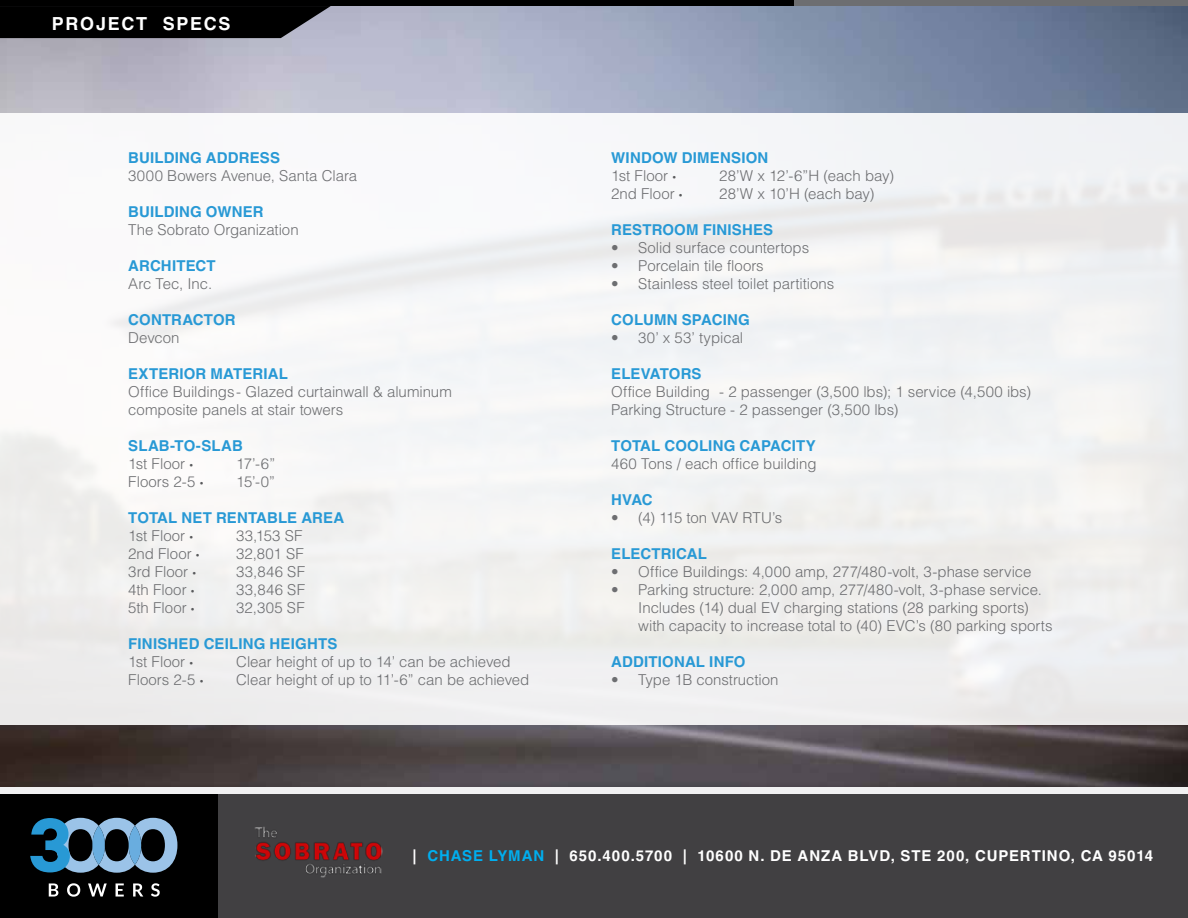
<style>
.page{position:relative;width:1188px;height:918px;background:#fff}
.page>*{position:absolute;margin:0;border:0;box-sizing:border-box;transform-origin:0 0}
.t1{font:700 18px "Helvetica LT Std";letter-spacing:.095em;color:#fff}
.t2{font:300 15px/18px "Helvetica LT Std";letter-spacing:-.005em;color:#6d6e71}
.t3{font:700 15px/18px "Helvetica LT Std";letter-spacing:.01em;color:#2899d5}
.t4{font:700 15px "Helvetica LT Std";letter-spacing:.06em;color:#fff}
.t5{font:300 15px "Helvetica LT Std";letter-spacing:-.025em;color:#6d6e71}
.s1{font-weight:300;color:#6d6e71}
.s2{font-family:"Arial";font-weight:400;font-size:10.5px;color:#58595b}
.s3{color:#00aeef}
</style>
<div class="page">
<div style="left:0;top:794px;width:1188px;height:124px;background:#000"></div>
<svg style="left:49px;top:883px;width:9px;height:14px"></svg>
<svg style="left:67px;top:883px;width:13px;height:14px"></svg>
<svg style="left:88px;top:883px;width:19px;height:14px"></svg>
<svg style="left:116px;top:883px;width:8px;height:14px"></svg>
<svg style="left:133px;top:883px;width:10px;height:14px"></svg>
<svg style="left:151px;top:883px;width:9px;height:14px"></svg>
<svg style="left:30px;top:818px;width:147px;height:55px"></svg>
<div style="left:218px;top:794px;width:970px;height:124px;background:#414042"></div>
<div style="left:0;top:0;width:796px;height:8px;background:#000"></div>
<div style="left:795px;top:0;width:393px;height:8px;background:#6d6e71"></div>
<img style="left:255px;top:826px;width:128px;height:52px">
<img style="left:0;top:6px;width:1188px;height:780px">
<div style="left:0;top:113px;width:1188px;height:612px;background:#f2f3f4"></div>
<svg style="left:0;top:6px;width:331px;height:32px;background:#0e0e0f"></svg>
<p class="t1" style="left:52px;top:13px;width:180px">PROJECT SPECS</p>
<p class="t3" style="left:128px;top:149px;width:153px">BUILDING ADDRESS</p>
<p class="t2" style="left:128px;top:167px;width:230px">3000 Bowers Avenue, Santa Clara</p>
<p class="t3" style="left:128px;top:203px;width:137px">BUILDING OWNER</p>
<p class="t2" style="left:128px;top:221px;width:172px">The Sobrato Organization</p>
<p class="t3" style="left:128px;top:257px;width:89px">ARCHITECT</p>
<p class="t2" style="left:128px;top:275px;width:85px">Arc Tec, Inc.</p>
<p class="t3" style="left:128px;top:311px;width:109px">CONTRACTOR</p>
<p class="t2" style="left:128px;top:329px;width:53px">Devcon</p>
<p class="t3" style="left:128px;top:365px;width:161px">EXTERIOR MATERIAL</p>
<p class="t2" style="left:128px;top:383px;width:325px">Office Buildings- Glazed curtainwall &amp; aluminum composite panels at stair towers</p>
<p class="t3" style="left:128px;top:437px;width:116px">SLAB-TO-SLAB<br><span class="s1">1st Floor</span> <span class="s2">•</span></p>
<p class="t2" style="left:236px;top:455px;width:40px">17’-6”</p>
<p class="t2" style="left:128px;top:473px;width:77px">Floors 2-5 <span class="s2">•</span></p>
<p class="t2" style="left:236px;top:473px;width:40px">15’-0”</p>
<p class="t3" style="left:128px;top:509px;width:218px">TOTAL NET RENTABLE AREA<br><span class="s1">1st Floor</span> <span class="s2">•</span></p>
<p class="t2" style="left:236px;top:527px;width:68px">33,153 SF</p>
<p class="t2" style="left:128px;top:545px;width:73px">2nd Floor <span class="s2">•</span></p>
<p class="t2" style="left:236px;top:545px;width:69px">32,801 SF</p>
<p class="t2" style="left:128px;top:563px;width:69px">3rd Floor <span class="s2">•</span></p>
<p class="t2" style="left:236px;top:563px;width:70px">33,846 SF</p>
<p class="t2" style="left:128px;top:581px;width:68px">4th Floor <span class="s2">•</span></p>
<p class="t2" style="left:236px;top:581px;width:70px">33,846 SF</p>
<p class="t2" style="left:128px;top:599px;width:68px">5th Floor <span class="s2">•</span></p>
<p class="t2" style="left:236px;top:599px;width:70px">32,305 SF</p>
<p class="t3" style="left:128px;top:635px;width:211px">FINISHED CEILING HEIGHTS<br><span class="s1">1st Floor</span> <span class="s2">•</span></p>
<p class="t2" style="left:236px;top:653px;width:276px">Clear height of up to 14’ can be achieved</p>
<p class="t2" style="left:128px;top:671px;width:77px">Floors 2-5 <span class="s2">•</span></p>
<p class="t2" style="left:236px;top:671px;width:295px">Clear height of up to 11’-6” can be achieved</p>
<p class="t3" style="left:611px;top:149px;width:159px">WINDOW DIMENSION<br><span class="s1">1st Floor</span> <span class="s2">•</span></p>
<p class="t2" style="left:719px;top:167px;width:176px">28’W x 12’-6”H (each bay)</p>
<p class="t2" style="left:611px;top:185px;width:73px">2nd Floor <span class="s2">•</span></p>
<p class="t2" style="left:719px;top:185px;width:157px">28’W x 10’H (each bay)</p>
<p class="t3" style="left:611px;top:221px;width:163px">RESTROOM FINISHES</p>
<p class="t2" style="left:611px;top:239px;width:199px">• Solid surface countertops</p>
<p class="t2" style="left:611px;top:257px;width:154px">• Porcelain tile floors</p>
<p class="t2" style="left:611px;top:275px;width:225px">• Stainless steel toilet partitions</p>
<p class="t3" style="left:611px;top:311px;width:140px">COLUMN SPACING</p>
<p class="t2" style="left:611px;top:329px;width:134px">• 30’ x 53’ typical</p>
<p class="t3" style="left:611px;top:365px;width:92px">ELEVATORS</p>
<p class="t2" style="left:611px;top:383px;width:421px">Office Building - 2 passenger (3,500 lbs); 1 service (4,500 ibs)<br>Parking Structure - 2 passenger (3,500 lbs)</p>
<p class="t3" style="left:611px;top:437px;width:206px">TOTAL COOLING CAPACITY</p>
<p class="t2" style="left:611px;top:455px;width:207px">460 Tons / each office building</p>
<p class="t3" style="left:611px;top:491px;width:43px">HVAC</p>
<p class="t5" style="left:611px;top:508px;width:173px">• (4) 115 ton VAV RTU’s</p>
<p class="t3" style="left:611px;top:545px;width:97px">ELECTRICAL</p>
<p class="t2" style="left:611px;top:563px;width:422px">• Office Buildings: 4,000 amp, 277/480-volt, 3-phase service</p>
<p class="t2" style="left:638px;top:581px;width:416px;text-indent:-27px">• Parking structure: 2,000 amp, 277/480-volt, 3-phase service.<br>Includes (14) dual EV charging stations (28 parking sports) with capacity to increase total to (40) EVC’s (80 parking sports</p>
<p class="t3" style="left:611px;top:653px;width:136px">ADDITIONAL INFO</p>
<p class="t2" style="left:611px;top:671px;width:169px">• Type 1B construction</p>
<p class="t4" style="left:413px;top:846px;width:742px">| <span class="s3">CHASE LYMAN</span> | 650.400.5700 | 10600 N. DE ANZA BLVD, STE 200, CUPERTINO, CA 95014</p>
</div>
